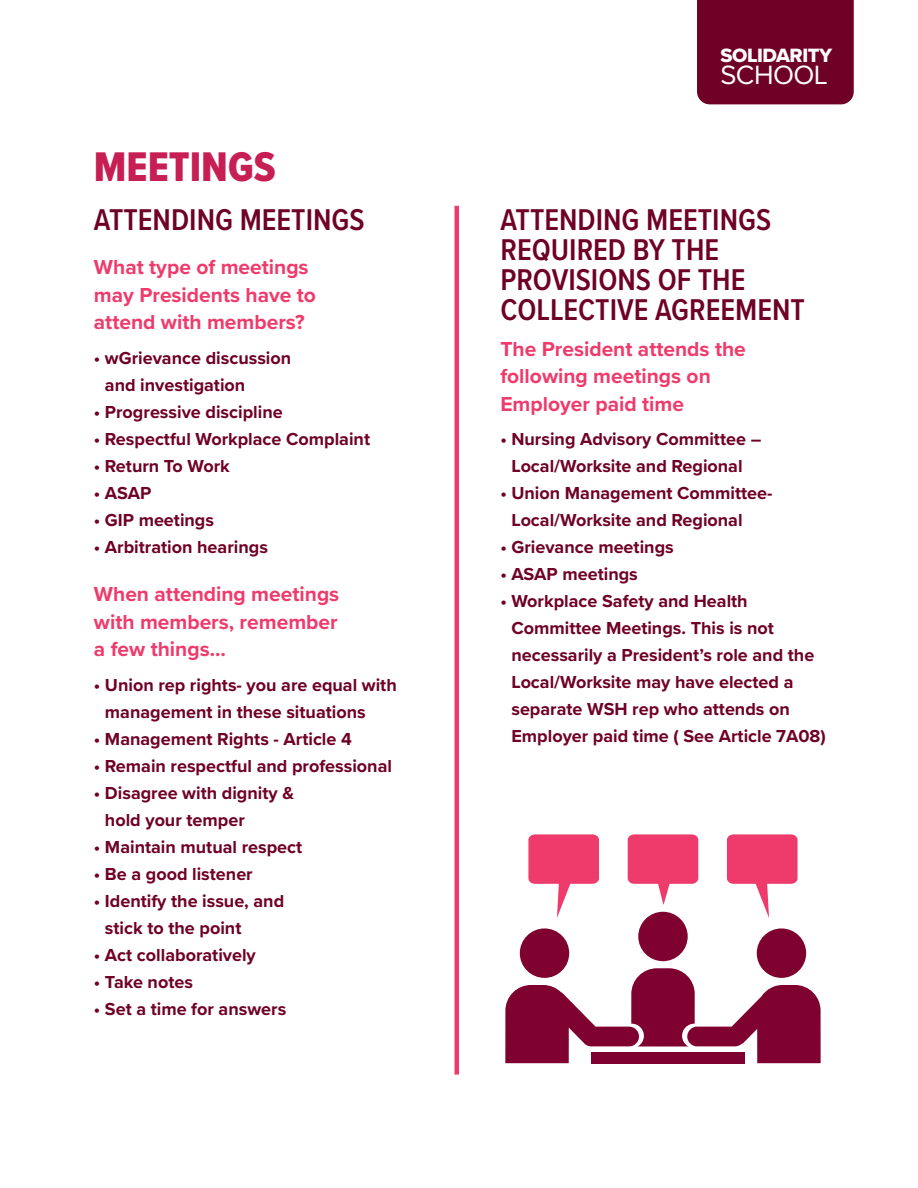
<style>
.page{position:relative;width:918px;height:1188px;background:#fff}
.page>*{position:absolute;margin:0;border:0;box-sizing:border-box;transform-origin:0 0}
.t1{font:42.9px "Proxima Nova Cond Extrabld";color:#c71e54}
.t2{font:600 31.2px/30px "Proxima Nova Cond";color:#6f0126}
.t3{font:27.45px "Proxima Nova";letter-spacing:-.02em;color:#fff}
.t4{font:700 21px/27.6px "Proxima Nova";color:#ef3b6b}
.t5{font:19.95px "Proxima Nova Extrabld";letter-spacing:-.02em;color:#fff}
.t6{font:700 18px/27px "Proxima Nova";color:#6f0126}
</style>
<div class="page">
<div style="left:697px;top:0;width:157px;height:104px;background:#6f0126"></div>
<div style="left:591px;top:1053px;width:154px;height:11px;background:#7f0130"></div>
<div style="left:638px;top:912px;width:50px;height:49px;background:#7f0130;border-radius:50%"></div>
<div style="left:520px;top:928px;width:49px;height:50px;background:#7f0130;border-radius:50%"></div>
<div style="left:757px;top:928px;width:49px;height:50px;background:#7f0130;border-radius:50%"></div>
<svg style="left:505px;top:968px;width:316px;height:95px"></svg>
<svg style="left:628px;top:834px;width:70px;height:71px"></svg>
<svg style="left:727px;top:834px;width:71px;height:84px"></svg>
<svg style="left:528px;top:834px;width:71px;height:84px"></svg>
<div style="left:454px;top:206px;width:5px;height:869px;background:#ef3b6b"></div>
<p class="t1" style="left:94px;top:135px;width:183px">MEETINGS</p>
<p class="t2" style="left:94px;top:204px;width:272px">ATTENDING MEETINGS</p>
<p class="t4" style="left:94px;top:253px;width:224px">What type of meetings may Presidents have to attend with members?</p>
<p class="t6" style="left:105px;top:344px;width:188px;text-indent:-11px">• wGrievance discussion and investigation</p>
<p class="t6" style="left:94px;top:398px;width:190px">• Progressive discipline</p>
<p class="t6" style="left:94px;top:425px;width:278px">• Respectful Workplace Complaint</p>
<p class="t6" style="left:94px;top:452px;width:137px">• Return To Work</p>
<p class="t6" style="left:94px;top:479px;width:59px">• ASAP</p>
<p class="t6" style="left:94px;top:506px;width:122px">• GIP meetings</p>
<p class="t6" style="left:94px;top:533px;width:176px">• Arbitration hearings</p>
<p class="t4" style="left:94px;top:580px;width:247px;text-align:justify">When attending meetings with members, remember a few things…</p>
<p class="t6" style="left:105px;top:671px;width:293px;text-indent:-11px">• Union rep rights- you are equal with management in these situations</p>
<p class="t6" style="left:94px;top:725px;width:259px">• Management Rights - Article 4</p>
<p class="t6" style="left:94px;top:752px;width:300px">• Remain respectful and professional</p>
<p class="t6" style="left:105px;top:779px;width:191px;text-indent:-11px">• Disagree with dignity &amp; hold your temper</p>
<p class="t6" style="left:94px;top:833px;width:210px">• Maintain mutual respect</p>
<p class="t6" style="left:94px;top:860px;width:160px">• Be a good listener</p>
<p class="t6" style="left:105px;top:887px;width:181px;text-indent:-11px">• Identify the issue, and stick to the point</p>
<p class="t6" style="left:94px;top:941px;width:163px">• Act collaboratively</p>
<p class="t6" style="left:94px;top:968px;width:101px">• Take notes</p>
<p class="t6" style="left:94px;top:995px;width:194px">• Set a time for answers</p>
<p class="t5" style="left:720px;top:40px;width:113px">SOLIDARITY</p>
<p class="t3" style="left:720px;top:55px;width:109px">SCHOOL</p>
<p class="t2" style="left:500px;top:204px;width:306px">ATTENDING MEETINGS<br>REQUIRED BY THE<br>PROVISIONS OF THE<br>COLLECTIVE AGREEMENT</p>
<p class="t4" style="left:500px;top:334px;width:247px">The President attends the following meetings on<br>Employer paid time</p>
<p class="t6" style="left:500px;top:425px;width:262px;text-align:center">• Nursing Advisory Committee –<br>Local/Worksite and Regional</p>
<p class="t6" style="left:511px;top:479px;width:263px;text-indent:-11px">• Union Management Committee-<br>Local/Worksite and Regional</p>
<p class="t6" style="left:500px;top:533px;width:175px">• Grievance meetings</p>
<p class="t6" style="left:500px;top:560px;width:139px">• ASAP meetings</p>
<p class="t6" style="left:511px;top:587px;width:316px;text-indent:-11px">• Workplace Safety and Health Committee Meetings. This is not necessarily a President’s role and the Local/Worksite may have elected a separate WSH rep who attends on Employer paid time ( See Article 7A08)</p>
</div>
